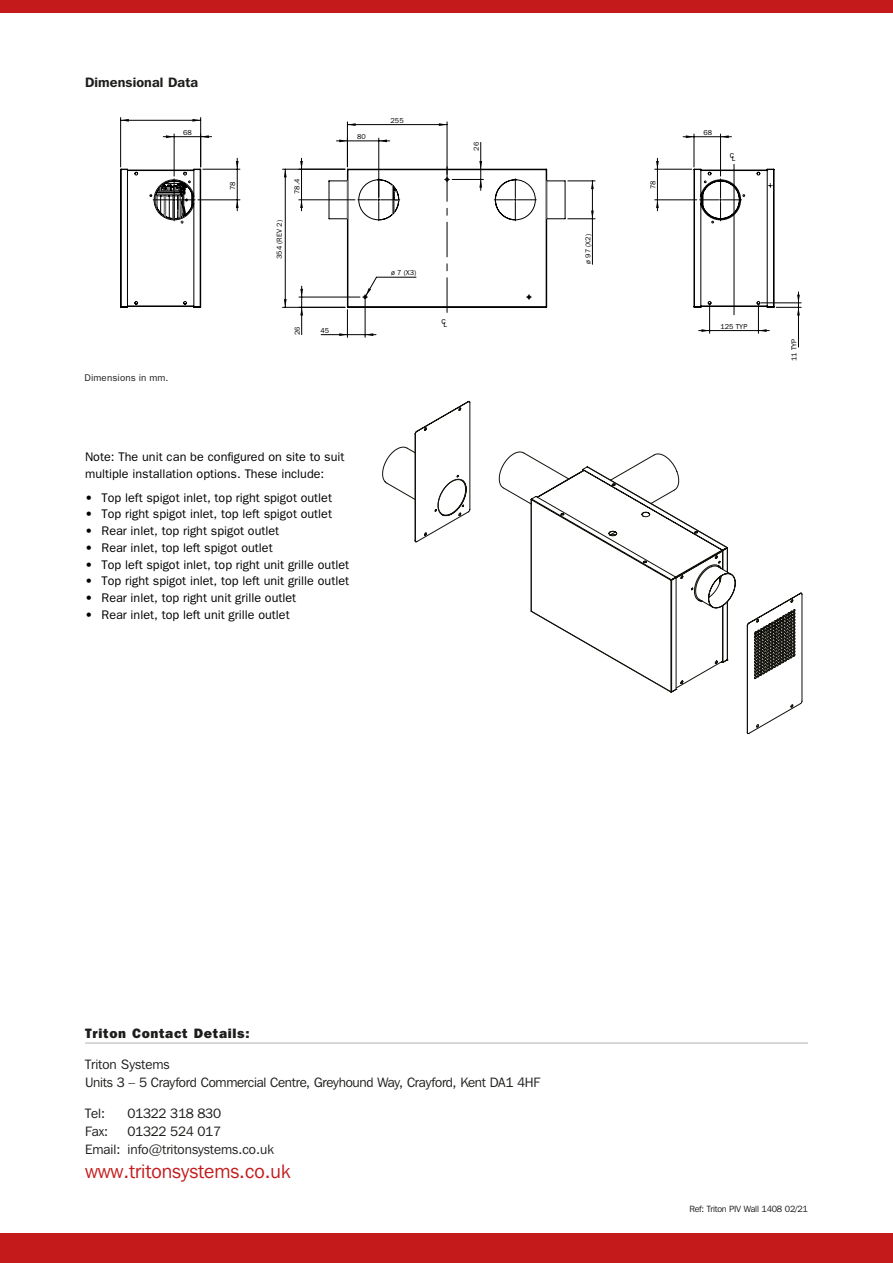
<style>
.page{position:relative;width:893px;height:1263px;background:#fff}
.page>*{position:absolute;margin:0;border:0;box-sizing:border-box;transform-origin:0 0}
.t1{font:19.5px "Franklin Gothic IT Cby BT";color:#c51a1b}
.t2{font:13.5px/18px "Franklin Gothic IT Cby BT";letter-spacing:-.015em;color:#1d1d1b}
.Footer___Triton_Cont{font:800 13.5px "Franklin Gothic IT Cby BT";letter-spacing:.05em;color:#1d1d1b}
.Body___Bold_Headings{font:600 13.5px "Franklin Gothic IT Cby BT";letter-spacing:.01em;color:#1d1d1b}
.t3{font:12.6px/16.6px "Franklin Gothic";color:#000}
.t4{font:9.75px "Franklin Gothic";letter-spacing:.015em;color:#1d1d1b}
.t5{font:9px "Franklin Gothic IT Cby BT";letter-spacing:-.025em;color:#1d1d1b}
.t6{font:7.2px "Franklin Gothic";color:#000}
</style>
<div class="page">
<div style="left:0;top:0;width:893px;height:13px;background:#c51a1b"></div>
<div style="left:0;top:1233px;width:893px;height:30px;background:#c51a1b"></div>
<hr style="left:85px;top:1043px;width:723px;height:1px;background:#b3b2b2">
<svg style="left:348px;top:123px;width:8px;height:3px"></svg>
<svg style="left:439px;top:123px;width:8px;height:3px"></svg>
<hr style="left:347px;top:122px;width:1px;height:45px;background:#000">
<hr style="left:447px;top:122px;width:1px;height:52px;background:#000">
<hr style="left:347px;top:124px;width:100px;height:1px;background:#000">
<hr style="left:299px;top:200px;width:56px;height:1px;background:#000">
<svg style="left:300px;top:200px;width:3px;height:11px"></svg>
<hr style="left:301px;top:169px;width:1px;height:31px;background:#000">
<svg style="left:300px;top:158px;width:3px;height:11px"></svg>
<svg style="left:284px;top:299px;width:3px;height:8px"></svg>
<hr style="left:283px;top:169px;width:62px;height:1px;background:#000">
<hr style="left:283px;top:307px;width:62px;height:1px;background:#000">
<hr style="left:285px;top:169px;width:1px;height:138px;background:#000">
<hr style="left:299px;top:297px;width:61px;height:1px;background:#000">
<svg style="left:300px;top:286px;width:3px;height:49px"></svg>
<svg style="left:321px;top:138px;width:274px;height:199px"></svg>
<hr style="left:720px;top:134px;width:1px;height:42px;background:#000">
<hr style="left:694px;top:134px;width:1px;height:33px;background:#000">
<svg style="left:683px;top:135px;width:48px;height:3px"></svg>
<hr style="left:655px;top:200px;width:42px;height:1px;background:#000">
<hr style="left:655px;top:169px;width:37px;height:1px;background:#000">
<svg style="left:656px;top:200px;width:3px;height:11px"></svg>
<hr style="left:657px;top:169px;width:1px;height:31px;background:#000">
<svg style="left:656px;top:158px;width:3px;height:11px"></svg>
<hr style="left:798px;top:307px;width:1px;height:40px;background:#000">
<svg style="left:694px;top:169px;width:107px;height:164px"></svg>
<hr style="left:734px;top:164px;width:1px;height:151px;background:#000">
<svg style="left:121px;top:119px;width:8px;height:3px"></svg>
<svg style="left:192px;top:119px;width:8px;height:3px"></svg>
<hr style="left:120px;top:118px;width:1px;height:49px;background:#000">
<hr style="left:200px;top:118px;width:1px;height:49px;background:#000">
<hr style="left:121px;top:120px;width:80px;height:1px;background:#000">
<hr style="left:198px;top:200px;width:42px;height:1px;background:#000">
<hr style="left:203px;top:169px;width:37px;height:1px;background:#000">
<svg style="left:236px;top:200px;width:3px;height:11px"></svg>
<hr style="left:237px;top:169px;width:1px;height:31px;background:#000">
<svg style="left:236px;top:158px;width:3px;height:11px"></svg>
<hr style="left:174px;top:134px;width:1px;height:42px;background:#000">
<svg style="left:163px;top:135px;width:49px;height:3px"></svg>
<svg style="left:120px;top:169px;width:81px;height:139px"></svg>
<svg style="left:795px;top:593px;width:7px;height:115px"></svg>
<svg style="left:382px;top:447px;width:413px;height:287px"></svg>
<svg style="left:414px;top:401px;width:314px;height:288px"></svg>
<p class="Body___Bold_Headings" style="left:85px;top:74px;width:115px">Dimensional Data</p>
<p class="t6" style="left:183px;top:128px;width:10px">68</p>
<p class="t6" style="left:229px;top:190px;width:10px;rotate:-90deg">78</p>
<p class="t4" style="left:84px;top:372px;width:86px">Dimensions in mm.</p>
<p class="t6" style="left:275px;top:259px;width:40px;rotate:-90deg">354 (REV 2)</p>
<p class="t6" style="left:293px;top:194px;width:17px;rotate:-90deg">78.4</p>
<p class="t6" style="left:293px;top:335px;width:10px;rotate:-90deg">26</p>
<p class="t6" style="left:320px;top:326px;width:10px">45</p>
<p class="t6" style="left:357px;top:132px;width:10px">80</p>
<p class="t6" style="left:391px;top:116px;width:15px">255</p>
<p class="t6" style="left:472px;top:151px;width:10px;rotate:-90deg">26</p>
<p class="t6" style="left:391px;top:269px;width:27px">ø 7 (X3)</p>
<p class="t6" style="left:442px;top:319px;width:7px">CL</p>
<p class="t3" style="left:85px;top:448px;width:261px">Note: The unit can be configured on site to suit multiple installation options. These include:</p>
<p class="t3" style="left:85px;top:489px;width:249px">• Top left spigot inlet, top right spigot outlet</p>
<p class="t3" style="left:85px;top:506px;width:249px">• Top right spigot inlet, top left spigot outlet</p>
<p class="t3" style="left:85px;top:522px;width:196px">• Rear inlet, top right spigot outlet</p>
<p class="t3" style="left:85px;top:539px;width:189px">• Rear inlet, top left spigot outlet</p>
<p class="t3" style="left:85px;top:556px;width:266px">• Top left spigot inlet, top right unit grille outlet</p>
<p class="t3" style="left:85px;top:572px;width:266px">• Top right spigot inlet, top left unit grille outlet</p>
<p class="t3" style="left:85px;top:589px;width:213px">• Rear inlet, top right unit grille outlet</p>
<p class="t3" style="left:85px;top:606px;width:206px">• Rear inlet, top left unit grille outlet</p>
<p class="t6" style="left:584px;top:264px;width:31px;rotate:-90deg">ø 97 (X2)</p>
<p class="t6" style="left:649px;top:189px;width:10px;rotate:-90deg">78</p>
<p class="t6" style="left:704px;top:128px;width:10px">68</p>
<p class="t6" style="left:730px;top:153px;width:7px">CL</p>
<p class="t6" style="left:720px;top:322px;width:28px">125 TYP</p>
<p class="t6" style="left:790px;top:361px;width:24px;rotate:-90deg">11 TYP</p>
<p class="Footer___Triton_Cont" style="left:85px;top:1025px;width:166px">Triton Contact Details:</p>
<p class="t2" style="left:85px;top:1055px;width:457px">Triton Systems<br>Units 3 – 5 Crayford Commercial Centre, Greyhound Way, Crayford, Kent DA1 4HF</p>
<p class="t2" style="left:85px;top:1104px;width:22px">Tel:</p>
<p class="t2" style="left:128px;top:1104px;width:95px">01322 318 830</p>
<p class="t2" style="left:85px;top:1122px;width:25px">Fax:</p>
<p class="t2" style="left:85px;top:1122px;width:190px;text-indent:43px">01322 524 017<br>Email: info@tritonsystems.co.uk</p>
<p class="t1" style="left:85px;top:1159px;width:207px">www.tritonsystems.co.uk</p>
<p class="t5" style="left:689px;top:1203px;width:120px">Ref: Triton PIV Wall 1408 02/21</p>
</div>
